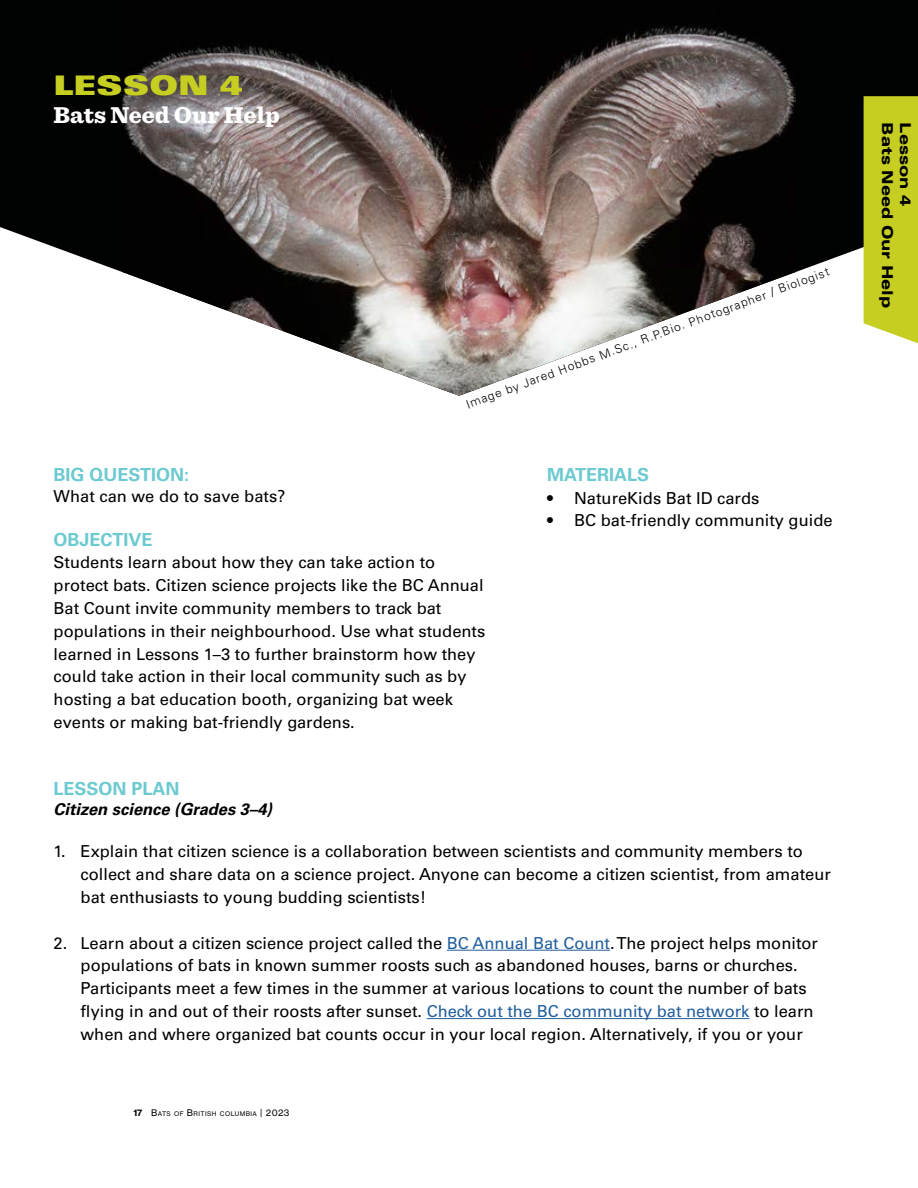
<style>
.page{position:relative;width:918px;height:1188px;background:#fff}
.page>*{position:absolute;margin:0;border:0;box-sizing:border-box;transform-origin:0 0}
.t1{font:27px "Univers LT Std X Black Ex";color:#c6cf21}
.t2{font:900 24px "Sentinel";color:#fff}
.t3{font:700 18px "Univers LT Std";color:#6ccad0}
.t4{font:16.5px/22.8px "Univers LT Std";color:#000}
.t5{font:italic 700 16.5px "Univers LT Std";color:#000}
.t6{font:900 expanded 15px "Univers LT Std";color:#000}
.t7{font:300 12px "Univers LT Std";color:#000}
.t8{font:6.3px "N Haas Grotesk TX Pro 55 Rg";letter-spacing:.07em;color:#000}
.s1{color:#215e9e}
.s2{font-family:"N Haas Grotesk TX Pro 75 Bd";font-size:9px}
.s3{font-size:9px}
</style>
<div class="page">
<svg style="left:0;top:0;width:918px;height:344px;fill:#000101"></svg>
<img style="left:122px;top:0;width:674px;height:396px">
<hr style="left:447px;top:950px;width:163px;height:1px;background:#215e9e">
<hr style="left:427px;top:1018px;width:322px;height:1px;background:#215e9e">
<div style="left:864px;top:96px;width:54px;height:247px;background:#c6cf21"></div>
<h1 class="t1" style="left:54px;top:69px;width:190px">LESSON 4</h1>
<h2 class="t2" style="left:54px;top:96px;width:228px">Bats Need Our Help</h2>
<p class="t7" style="left:464px;top:397px;width:387px;rotate:-20deg">Image by Jared Hobbs M.Sc., R.P.Bio. Photographer / Biologist</p>
<p class="t3" style="left:54px;top:464px;width:137px">BIG QUESTION:</p>
<p class="t4" style="left:54px;top:485px;width:233px">What can we do to save bats?</p>
<p class="t3" style="left:54px;top:529px;width:101px">OBJECTIVE</p>
<p class="t4" style="left:54px;top:551px;width:433px">Students learn about how they can take action to protect bats. Citizen science projects like the BC Annual Bat Count invite community members to track bat populations in their neighbourhood. Use what students learned in Lessons 1–3 to further brainstorm how they could take action in their local community such as by hosting a bat education booth, organizing bat week events or making bat-friendly gardens.</p>
<p class="t3" style="left:547px;top:464px;width:104px">MATERIALS</p>
<p class="t4" style="left:547px;top:487px;width:214px">• NatureKids Bat ID cards</p>
<p class="t4" style="left:547px;top:509px;width:287px">• BC bat-friendly community guide</p>
<p class="t3" style="left:54px;top:778px;width:128px">LESSON PLAN</p>
<p class="t5" style="left:54px;top:799px;width:220px">Citizen science (Grades 3–4)</p>
<p class="t4" style="left:81px;top:840px;width:752px;text-indent:-27px">1. Explain that citizen science is a collaboration between scientists and community members to collect and share data on a science project. Anyone can become a citizen scientist, from amateur bat enthusiasts to young budding scientists!</p>
<p class="t4" style="left:81px;top:931px;width:739px;text-indent:-27px">2. Learn about a citizen science project called the <span class="s1">BC Annual Bat Count</span>. The project helps monitor populations of bats in known summer roosts such as abandoned houses, barns or churches.<br>Participants meet a few times in the summer at various locations to count the number of bats flying in and out of their roosts after sunset. <span class="s1">Check out the BC community bat network</span> to learn when and where organized bat counts occur in your local region. Alternatively, if you or your</p>
<p class="t8" style="left:133px;top:1110px;width:158px"><span class="s2">17</span> <span class="s3">B</span>ATS OF <span class="s3">B</span>RITISH COLUMBIA <span class="s3">| 2023</span></p>
<p class="t6" style="left:896px;top:122px;width:187px;rotate:90deg">Bats Need Our Help</p>
<p class="t6" style="left:914px;top:122px;width:85px;rotate:90deg">Lesson 4</p>
</div>
